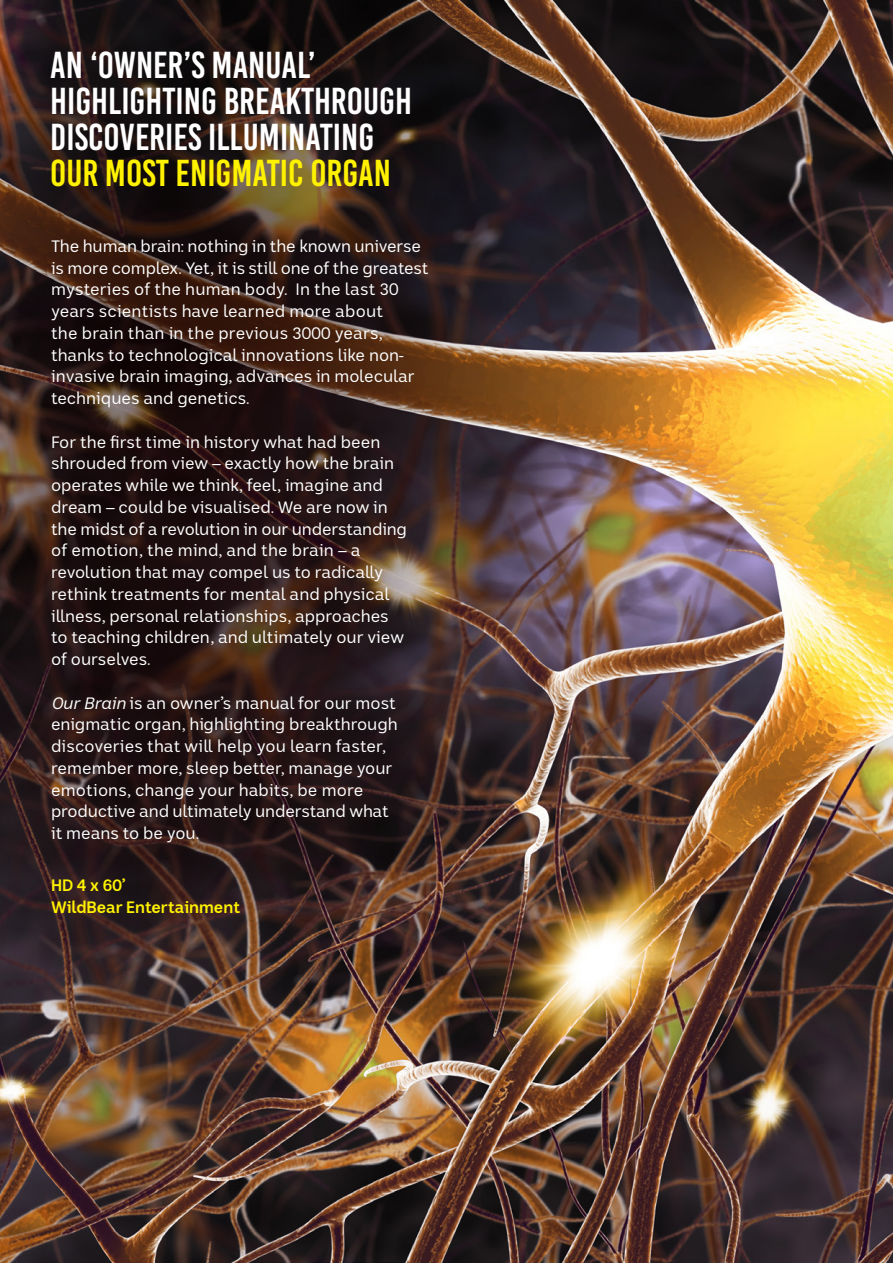
<style>
.page{position:relative;width:893px;height:1263px;background:#fff}
.page>*{position:absolute;margin:0;border:0;box-sizing:border-box;transform-origin:0 0}
.t1{font:37.5px/36px "Bebas Kai";color:#fff}
.t2{font:37.5px "Bebas Kai";color:#fff200}
.t3{font:16.5px/21.8px "ABC Sans Nova";color:#fff}
.t4{font:700 16.5px/21.8px "ABC Sans Nova";color:#fff200}
.s1{font-style:italic}
</style>
<div class="page">
<img style="left:0;top:0;width:893px;height:1263px">
<svg style="left:0;top:0;width:461px;height:83px;background:#1f1413"></svg>
<div style="left:0;top:83px;width:570px;height:989px;background:#180000;opacity:.8"></div>
<h1 class="t1" style="left:50px;top:47px;width:363px">AN ‘OWNER’S MANUAL’<br>HIGHLIGHTING BREAKTHROUGH<br>DISCOVERIES ILLUMINATING</h1>
<h1 class="t2" style="left:50px;top:153px;width:342px">OUR MOST ENIGMATIC ORGAN</h1>
<p class="t3" style="left:51px;top:235px;width:379px">The human brain: nothing in the known universe is more complex. Yet, it is still one of the greatest mysteries of the human body. In the last 30 years scientists have learned more about<br>the brain than in the previous 3000 years, thanks to technological innovations like non&shy;invasive brain imaging, advances in molecular techniques and genetics.</p>
<p class="t3" style="left:51px;top:431px;width:358px">For the first time in history what had been shrouded from view – exactly how the brain operates while we think, feel, imagine and dream – could be visualised. We are now in the midst of a revolution in our understanding of emotion, the mind, and the brain – a revolution that may compel us to radically rethink treatments for mental and physical illness, personal relationships, approaches to teaching children, and ultimately our view of ourselves.</p>
<p class="t3" style="left:51px;top:692px;width:348px"><span class="s1">Our Brain</span> is an owner’s manual for our most enigmatic organ, highlighting breakthrough discoveries that will help you learn faster, remember more, sleep better, manage your emotions, change your habits, be more productive and ultimately understand what it means to be you.</p>
<p class="t4" style="left:51px;top:874px;width:191px">HD 4 x 60’<br>WildBear Entertainment</p>
</div>
